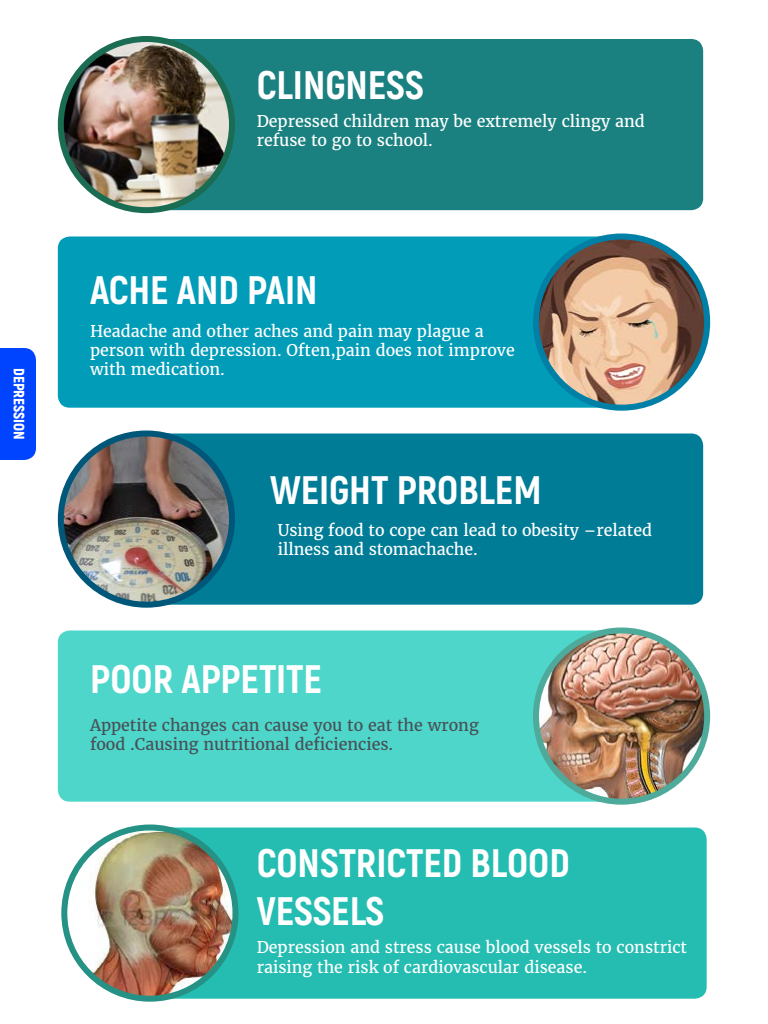
<style>
.page{position:relative;width:768px;height:1024px;background:#fff}
.page>*{position:absolute;margin:0;border:0;box-sizing:border-box;transform-origin:0 0}
.t1{font:800 39.7px/47.7px "Akrobat";color:#fff}
.t2{font:16px/19.2px "Merriweather";color:#fff}
.t3{font:16px/19.2px "Merriweather";color:#485156}
.t4{font:900 15px "Akrobat";color:#fff}
</style>
<div class="page">
<div style="left:146px;top:39px;width:557px;height:171px;background:#1a8180;border-radius:12px"></div>
<img style="left:61px;top:39px;width:171px;height:171px;border-radius:86px">
<div style="left:58px;top:36px;width:177px;height:177px;border:6px solid #1a6c53;border-radius:50%"></div>
<div style="left:58px;top:237px;width:590px;height:171px;background:#009cb8;border-radius:12px"></div>
<img style="left:536px;top:237px;width:171px;height:171px;border-radius:86px">
<div style="left:533px;top:234px;width:177px;height:177px;border:6px solid #0080a6;border-radius:50%"></div>
<div style="left:146px;top:434px;width:557px;height:171px;background:#007c97;border-radius:12px"></div>
<img style="left:61px;top:434px;width:171px;height:171px;border-radius:86px">
<div style="left:58px;top:431px;width:177px;height:177px;border:6px solid #00577a;border-radius:50%"></div>
<div style="left:150px;top:828px;width:557px;height:171px;background:#25bdb1;border-radius:12px"></div>
<img style="left:64px;top:828px;width:171px;height:171px;border-radius:85px">
<div style="left:61px;top:825px;width:177px;height:177px;border:6px solid #259285;border-radius:50%"></div>
<div style="left:58px;top:631px;width:590px;height:171px;background:#4ed6cb;border-radius:12px"></div>
<img style="left:536px;top:631px;width:171px;height:171px;border-radius:86px">
<div style="left:533px;top:628px;width:177px;height:177px;border:6px solid #4eab9b;border-radius:50%"></div>
<div style="left:0;top:348px;width:36px;height:112px;background:#04f"></div>
<p class="t4" style="left:29px;top:368px;width:74px;rotate:90deg">DEPRESSION</p>
<h1 class="t1" style="left:257px;top:61px;width:169px">CLINGNESS</h1>
<p class="t2" style="left:257px;top:111px;width:390px">Depressed children may be extremely clingy and refuse to go to school.</p>
<h1 class="t1" style="left:90px;top:266px;width:229px">ACHE AND PAIN</h1>
<p class="t2" style="left:90px;top:321px;width:426px">Headache and other aches and pain may plague a person with depression. Often,pain does not improve with medication.</p>
<h1 class="t1" style="left:270px;top:466px;width:273px">WEIGHT PROBLEM</h1>
<p class="t2" style="left:278px;top:521px;width:376px">Using food to cope can lead to obesity –related illness and stomachache.</p>
<h1 class="t1" style="left:90px;top:655px;width:233px">POOR APPETITE</h1>
<p class="t3" style="left:90px;top:715px;width:390px">Appetite changes can cause you to eat the wrong food .Causing nutritional deficiencies.</p>
<h1 class="t1" style="left:257px;top:839px;width:315px">CONSTRICTED BLOOD<br>VESSELS</h1>
<p class="t2" style="left:257px;top:938px;width:432px">Depression and stress cause blood vessels to constrict raising the risk of cardiovascular disease.</p>
</div>
